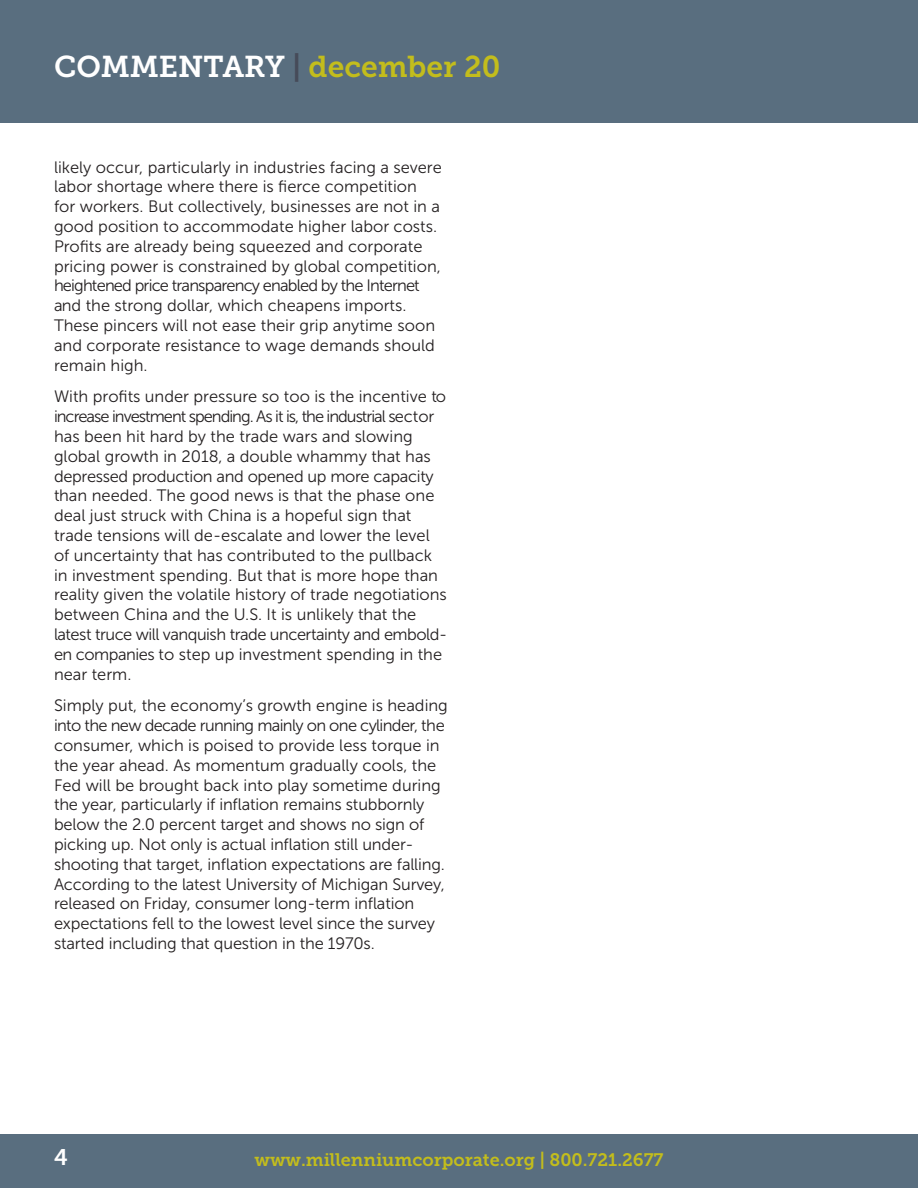
<style>
.page{position:relative;width:918px;height:1188px;background:#fff}
.page>*{position:absolute;margin:0;border:0;box-sizing:border-box;transform-origin:0 0}
.t1{font:30px "Museo Slab 700";color:#fff}
.t2{font:22.5px "Museo Slab 700";color:#fff}
.t3{font:18px "Museo Slab 700";color:#c3bd1c}
.No_Spacing{font:16.5px/19.8px "Museo Sans 300";color:#231f20}
.s1{color:#464b59}
.s2{color:#c3bd1c}
</style>
<div class="page">
<div style="left:0;top:0;width:918px;height:122px;background:#596e7f"></div>
<div style="left:0;top:1134px;width:918px;height:54px;background:#596e7f"></div>
<p class="t1" style="left:54px;top:49px;width:448px">COMMENTARY <span class="s1">|</span> <span class="s2">december 20</span></p>
<p class="No_Spacing" style="left:54px;top:157px;width:389px">likely occur, particularly in industries facing a severe labor shortage where there is fierce competition for workers. But collectively, businesses are not in a good position to accommodate higher labor costs.<br>Profits are already being squeezed and corporate pricing power is constrained by global competition, heightened price transparency enabled by the Internet and the strong dollar, which cheapens imports.<br>These pincers will not ease their grip anytime soon and corporate resistance to wage demands should remain high.</p>
<p class="No_Spacing" style="left:54px;top:387px;width:395px">With profits under pressure so too is the incentive to increase investment spending. As it is, the industrial sector has been hit hard by the trade wars and slowing global growth in 2018, a double whammy that has depressed production and opened up more capacity than needed. The good news is that the phase one deal just struck with China is a hopeful sign that trade tensions will de-escalate and lower the level of uncertainty that has contributed to the pullback in investment spending. But that is more hope than reality given the volatile history of trade negotiations between China and the U.S. It is unlikely that the latest truce will vanquish trade uncertainty and embold&shy;en companies to step up investment spending in the near term.</p>
<p class="No_Spacing" style="left:54px;top:696px;width:395px">Simply put, the economy’s growth engine is heading into the new decade running mainly on one cylinder, the consumer, which is poised to provide less torque in the year ahead. As momentum gradually cools, the Fed will be brought back into play sometime during the year, particularly if inflation remains stubbornly below the 2.0 percent target and shows no sign of picking up. Not only is actual inflation still under&shy;shooting that target, inflation expectations are falling.<br>According to the latest University of Michigan Survey, released on Friday, consumer long-term inflation expectations fell to the lowest level since the survey started including that question in the 1970s.</p>
<p class="t2" style="left:54px;top:1145px;width:15px">4</p>
<p class="t3" style="left:254px;top:1150px;width:411px">www.millenniumcorporate.org | 800.721.2677</p>
</div>
